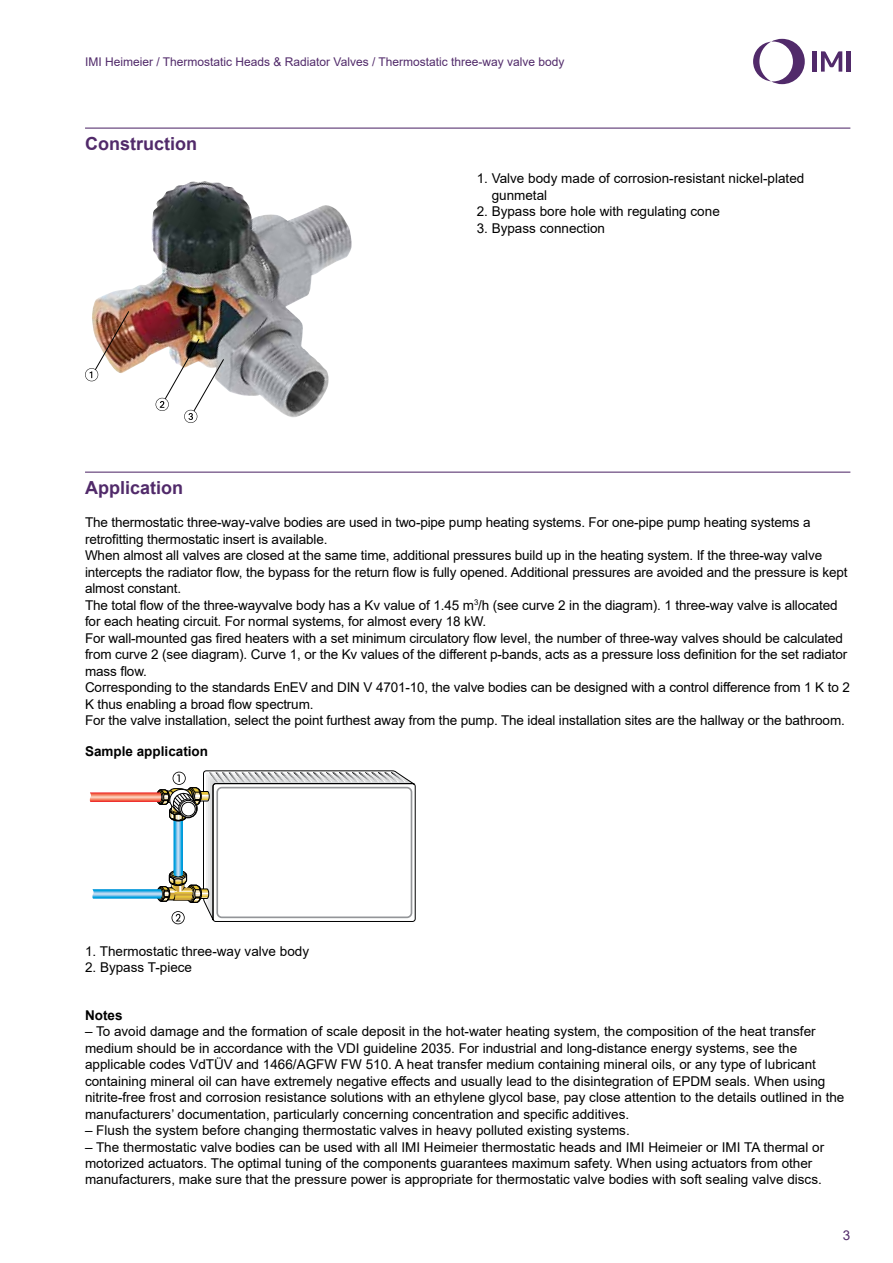
<style>
.page{position:relative;width:893px;height:1263px;background:#fff}
.page>*{position:absolute;margin:0;border:0;box-sizing:border-box;transform-origin:0 0}
.t1{font:700 18px "Arial";color:#512a6a}
.t2{font:13.5px/16.5px "Arial";color:#000}
.t3{font:700 13.5px "Arial";color:#000}
.t4{font:13.5px "Arial";color:#512a6a}
.t5{font:12px "Arial";color:#512a6a}
</style>
<div class="page">
<svg style="left:753px;top:39px;width:52px;height:45px"></svg>
<hr style="left:813px;top:51px;width:4px;height:21px;background:#512a6a">
<hr style="left:846px;top:51px;width:4px;height:21px;background:#512a6a">
<svg style="left:821px;top:51px;width:21px;height:21px"></svg>
<hr style="left:85px;top:128px;width:765px;height:1px;background:#512a6a">
<hr style="left:85px;top:472px;width:765px;height:1px;background:#512a6a">
<img style="left:92px;top:182px;width:260px;height:235px">
<svg style="left:85px;top:310px;width:45px;height:71px"></svg>
<img style="left:156px;top:338px;width:69px;height:85px">
<svg style="left:89px;top:770px;width:326px;height:154px"></svg>
<p class="t5" style="left:85px;top:54px;width:481px">IMI Heimeier / Thermostatic Heads &amp; Radiator Valves / Thermostatic three-way valve body</p>
<h1 class="t1" style="left:85px;top:131px;width:113px">Construction</h1>
<p class="t2" style="left:492px;top:170px;width:314px;text-indent:-15px">1. Valve body made of corrosion-resistant nickel-plated gunmetal</p>
<p class="t2" style="left:477px;top:203px;width:245px">2. Bypass bore hole with regulating cone</p>
<p class="t2" style="left:477px;top:220px;width:130px">3. Bypass connection</p>
<h1 class="t1" style="left:85px;top:475px;width:100px">Application</h1>
<p class="t2" style="left:85px;top:514px;width:766px">The thermostatic three-way-valve bodies are used in two-pipe pump heating systems. For one-pipe pump heating systems a retrofitting thermostatic insert is available.<br>When almost all valves are closed at the same time, additional pressures build up in the heating system. If the three-way valve intercepts the radiator flow, the bypass for the return flow is fully opened. Additional pressures are avoided and the pressure is kept almost constant.<br>The total flow of the three-wayvalve body has a Kv value of 1.45 m<sup>3</sup>/h (see curve 2 in the diagram). 1 three-way valve is allocated for each heating circuit. For normal systems, for almost every 18 kW.<br>For wall-mounted gas fired heaters with a set minimum circulatory flow level, the number of three-way valves should be calculated from curve 2 (see diagram). Curve 1, or the Kv values of the different p-bands, acts as a pressure loss definition for the set radiator mass flow.<br>Corresponding to the standards EnEV and DIN V 4701-10, the valve bodies can be designed with a control difference from 1 K to 2<br>K thus enabling a broad flow spectrum.<br>For the valve installation, select the point furthest away from the pump. The ideal installation sites are the hallway or the bathroom.</p>
<p class="t3" style="left:85px;top:742px;width:125px">Sample application</p>
<p class="t2" style="left:85px;top:943px;width:226px">1. Thermostatic three-way valve body</p>
<p class="t2" style="left:85px;top:959px;width:109px">2. Bypass T-piece</p>
<p class="t3" style="left:85px;top:1005px;width:39px">Notes</p>
<p class="t2" style="left:85px;top:1023px;width:761px">– To avoid damage and the formation of scale deposit in the hot-water heating system, the composition of the heat transfer medium should be in accordance with the VDI guideline 2035. For industrial and long-distance energy systems, see the applicable codes VdTÜV and 1466/AGFW FW 510. A heat transfer medium containing mineral oils, or any type of lubricant containing mineral oil can have extremely negative effects and usually lead to the disintegration of EPDM seals. When using nitrite-free frost and corrosion resistance solutions with an ethylene glycol base, pay close attention to the details outlined in the manufacturers’ documentation, particularly concerning concentration and specific additives.</p>
<p class="t2" style="left:85px;top:1122px;width:546px">– Flush the system before changing thermostatic valves in heavy polluted existing systems.</p>
<p class="t2" style="left:85px;top:1138px;width:741px">– The thermostatic valve bodies can be used with all IMI Heimeier thermostatic heads and IMI Heimeier or IMI TA thermal or motorized actuators. The optimal tuning of the components guarantees maximum safety. When using actuators from other manufacturers, make sure that the pressure power is appropriate for thermostatic valve bodies with soft sealing valve discs.</p>
<p class="t4" style="left:843px;top:1225px;width:9px">3</p>
</div>
